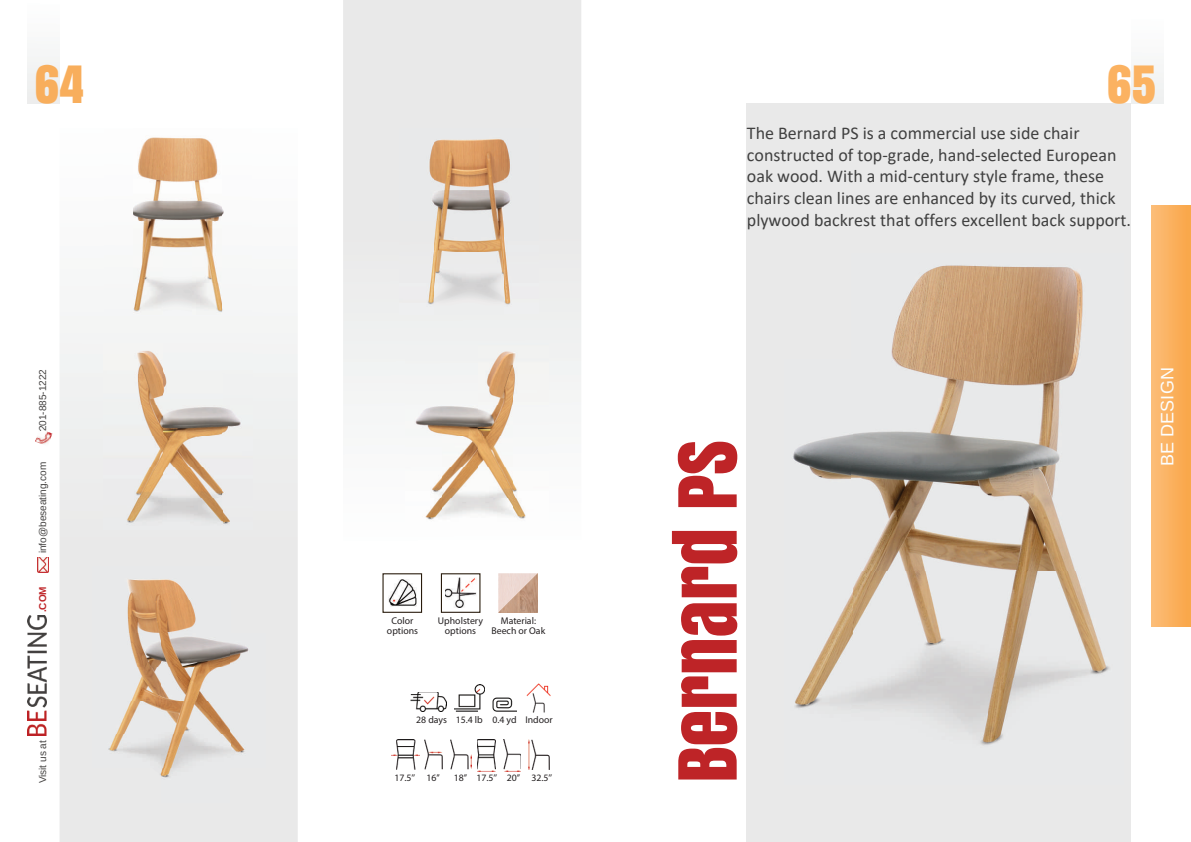
<style>
.page{position:relative;width:1191px;height:842px;background:#fff}
.page>*{position:absolute;margin:0;border:0;box-sizing:border-box;transform-origin:0 0}
.t1{font:75px "Anton";color:#be2427}
.t2{font:48px "Anton";color:#f8ae5c}
.t3{font:48px "Anton";color:#fbb261}
.t4{font:18px/21.6px "Calibri";color:#404040}
.t5{font:18px "Liberation Sans";color:#fcfefe}
.t6{font:10px "Liberation Sans";color:#434140}
.t7{font:700 10px "Liberation Sans";color:#be2427}
.t8{font:9.8px/10px "Myriad Pro";color:#231f20;text-align:center}
</style>
<div class="page">
<svg style="left:60px;top:309px;width:238px;height:533px"></svg>
<svg style="left:343px;top:0;width:238px;height:407px"></svg>
<img style="left:27px;top:615px;width:20px;height:121px">
<div style="left:746px;top:104px;width:385px;height:738px;background:#e9e9e9"></div>
<div style="left:1151px;top:206px;width:40px;height:421px;background:linear-gradient(to right,#fcbd79,#f9a648)"></div>
<div style="left:1131px;top:0;width:32px;height:104px;background:#f9f9f9"></div>
<div style="left:27px;top:0;width:33px;height:104px;background:#f5f6f6"></div>
<img style="left:35px;top:432px;width:17px;height:11px">
<img style="left:39px;top:429px;width:9px;height:15px">
<img style="left:37px;top:557px;width:11px;height:16px">
<img style="left:529px;top:740px;width:20px;height:30px">
<img style="left:503px;top:739px;width:18px;height:32px">
<img style="left:477px;top:740px;width:18px;height:32px">
<img style="left:451px;top:740px;width:20px;height:29px">
<img style="left:493px;top:697px;width:23px;height:14px">
<img style="left:410px;top:692px;width:36px;height:19px">
<img style="left:424px;top:740px;width:18px;height:29px">
<img style="left:392px;top:740px;width:27px;height:29px">
<img style="left:454px;top:684px;width:31px;height:27px">
<img style="left:526px;top:683px;width:25px;height:29px">
<img style="left:400px;top:128px;width:139px;height:186px">
<img style="left:92px;top:567px;width:173px;height:235px">
<img style="left:105px;top:137px;width:147px;height:177px">
<img style="left:405px;top:343px;width:143px;height:177px">
<img style="left:104px;top:343px;width:148px;height:186px">
<img style="left:793px;top:265px;width:317px;height:480px">
<img style="left:445px;top:577px;width:32px;height:31px">
<img style="left:388px;top:579px;width:29px;height:27px">
<div style="left:382px;top:573px;width:40px;height:40px;border:1px solid #291c0d"></div>
<div style="left:441px;top:573px;width:39px;height:40px;border:1px solid #291c0d"></div>
<img style="left:498px;top:573px;width:40px;height:40px">
<h2 class="t2" style="left:35px;top:47px;width:52px">64</h2>
<h2 class="t3" style="left:1106px;top:47px;width:51px">65</h2>
<p class="t6" style="left:36px;top:431px;width:64px;rotate:-90deg">201-885-1222</p>
<p class="t6" style="left:36px;top:553px;width:93px;rotate:-90deg">info@beseating.com</p>
<p class="t7" style="left:36px;top:612px;width:28px;rotate:-90deg">.COM</p>
<p class="t6" style="left:36px;top:783px;width:45px;rotate:-90deg">Visit us at</p>
<p class="t8" style="left:387px;top:615px;width:33px">Color options</p>
<p class="t8" style="left:438px;top:615px;width:47px">Upholstery options</p>
<p class="t8" style="left:491px;top:615px;width:55px">Material:<br>Beech or Oak</p>
<p class="t8" style="left:416px;top:714px;width:68px">28 days 15.4 lb</p>
<p class="t8" style="left:492px;top:714px;width:62px">0.4 yd Indoor</p>
<p class="t8" style="left:394px;top:773px;width:22px">17.5’’</p>
<p class="t8" style="left:426px;top:773px;width:15px">16’’</p>
<p class="t8" style="left:454px;top:773px;width:15px">18’’</p>
<p class="t8" style="left:476px;top:773px;width:22px">17.5’’</p>
<p class="t8" style="left:506px;top:773px;width:15px">20’’</p>
<p class="t8" style="left:531px;top:773px;width:22px">32.5’’</p>
<p class="t4" style="left:747px;top:122px;width:386px">The Bernard PS is a commercial use side chair constructed of top-grade, hand-selected European oak wood. With a mid-century style frame, these chairs clean lines are enhanced by its curved, thick plywood backrest that offers excellent back support.</p>
<h1 class="t1" style="left:648px;top:783px;width:344px;rotate:-90deg">Bernard PS</h1>
<p class="t5" style="left:1155px;top:465px;width:100px;rotate:-90deg">BE DESIGN</p>
</div>
